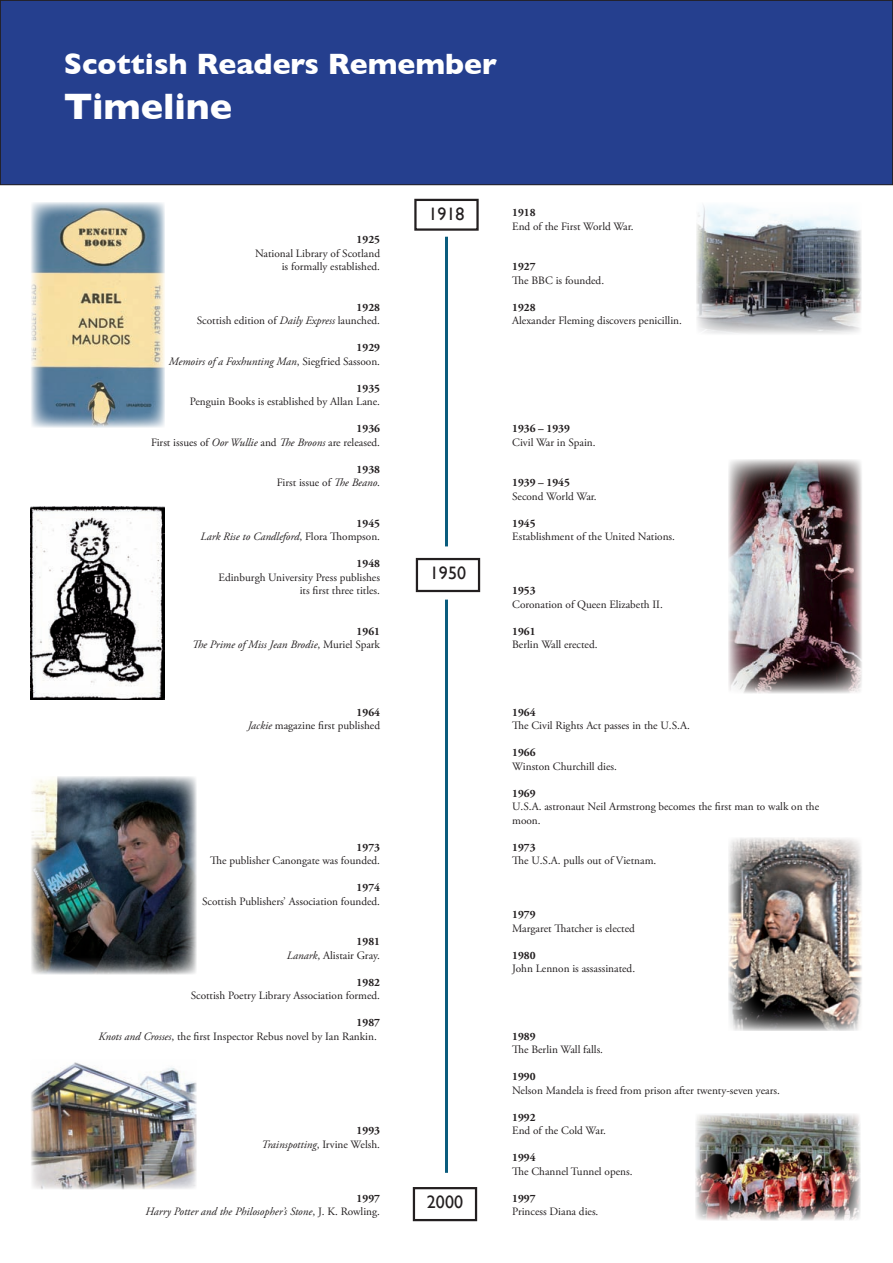
<style>
.page{position:relative;width:893px;height:1263px;background:#fff}
.page>*{position:absolute;margin:0;border:0;box-sizing:border-box;transform-origin:0 0}
.t1{font:700 37.5px "Gill Sans";color:#fff}
.t2{font:700 30px "Gill Sans";color:#fff}
.t3{font:18px "Gill Sans";color:#231f20}
.t4{font:11.25px/13.5px "Adobe Garamond Pro";color:#231f20}
.t5{font:italic 11.25px "Adobe Garamond Pro";color:#231f20}
.t6{font:700 11.25px "Adobe Garamond Pro";color:#231f20}
.s1{font-style:italic}
.s2{font-style:normal}
</style>
<div class="page">
<div style="left:0;top:0;width:893px;height:185px;background:#253f8e"></div>
<div style="left:0;top:0;width:893px;height:185px;border:1px solid #231f20"></div>
<hr style="left:445px;top:237px;width:3px;height:309px;background:#0a5c7d">
<div style="left:414px;top:199px;width:65px;height:32px;border:2px solid #231f20"></div>
<div style="left:416px;top:558px;width:64px;height:34px;border:2px solid #231f20"></div>
<div style="left:413px;top:1187px;width:64px;height:34px;border:2px solid #231f20"></div>
<hr style="left:445px;top:600px;width:3px;height:573px;background:#0a5c7d">
<img style="left:696px;top:205px;width:166px;height:129px">
<img style="left:31px;top:506px;width:134px;height:194px">
<img style="left:728px;top:837px;width:134px;height:194px">
<img style="left:728px;top:459px;width:134px;height:235px">
<img style="left:31px;top:1062px;width:166px;height:128px">
<img style="left:31px;top:776px;width:166px;height:199px">
<img style="left:31px;top:203px;width:134px;height:225px">
<img style="left:695px;top:1113px;width:166px;height:107px">
<p class="t2" style="left:64px;top:46px;width:435px">Scottish Readers Remember</p>
<p class="t1" style="left:64px;top:84px;width:170px">Timeline</p>
<p class="t6" style="left:357px;top:233px;width:25px">1925</p>
<p class="t4" style="left:255px;top:247px;width:126px">National Library of Scotland</p>
<p class="t4" style="left:282px;top:260px;width:100px">is formally established.</p>
<p class="t6" style="left:357px;top:300px;width:25px">1928</p>
<p class="t4" style="left:197px;top:314px;width:185px">Scottish edition of <span class="s1">Daily Express</span> launched.</p>
<p class="t6" style="left:357px;top:341px;width:25px">1929</p>
<p class="t5" style="left:169px;top:354px;width:213px">Memoirs of a Foxhunting Man<span class="s2">, Siegfried Sassoon.</span></p>
<p class="t6" style="left:357px;top:381px;width:25px">1935</p>
<p class="t4" style="left:190px;top:395px;width:192px">Penguin Books is established by Allan Lane.</p>
<p class="t6" style="left:357px;top:422px;width:25px">1936</p>
<p class="t4" style="left:151px;top:436px;width:230px">First issues of <span class="s1">Oor Wullie</span> and <span class="s1">The Broons</span> are released.</p>
<p class="t6" style="left:357px;top:462px;width:25px">1938</p>
<p class="t4" style="left:277px;top:476px;width:105px">First issue of <span class="s1">The Beano</span>.</p>
<p class="t6" style="left:357px;top:516px;width:25px">1945</p>
<p class="t5" style="left:201px;top:530px;width:181px">Lark Rise to Candleford<span class="s2">, Flora Thompson.</span></p>
<p class="t6" style="left:357px;top:557px;width:25px">1948</p>
<p class="t4" style="left:218px;top:571px;width:163px">Edinburgh University Press publishes</p>
<p class="t4" style="left:300px;top:584px;width:82px">its first three titles.</p>
<p class="t6" style="left:357px;top:624px;width:25px">1961</p>
<p class="t5" style="left:192px;top:638px;width:189px">The Prime of Miss Jean Brodie<span class="s2">, Muriel Spark</span></p>
<p class="t6" style="left:357px;top:705px;width:25px">1964</p>
<p class="t4" style="left:248px;top:719px;width:134px"><span class="s1">Jackie</span> magazine first published</p>
<p class="t6" style="left:357px;top:840px;width:25px">1973</p>
<p class="t4" style="left:210px;top:854px;width:171px">The publisher Canongate was founded.</p>
<p class="t6" style="left:357px;top:881px;width:25px">1974</p>
<p class="t4" style="left:202px;top:895px;width:179px">Scottish Publishers’ Association founded.</p>
<p class="t6" style="left:357px;top:935px;width:25px">1981</p>
<p class="t4" style="left:287px;top:949px;width:95px"><span class="s1">Lanark</span>, Alistair Gray.</p>
<p class="t6" style="left:357px;top:975px;width:25px">1982</p>
<p class="t4" style="left:191px;top:989px;width:191px">Scottish Poetry Library Association formed.</p>
<p class="t6" style="left:357px;top:1016px;width:25px">1987</p>
<p class="t4" style="left:98px;top:1030px;width:280px"><span class="s1">Knots and Crosses</span>, the first Inspector Rebus novel by Ian Rankin.</p>
<p class="t6" style="left:357px;top:1124px;width:25px">1993</p>
<p class="t5" style="left:262px;top:1137px;width:120px">Trainspotting<span class="s2">, Irvine Welsh.</span></p>
<p class="t6" style="left:357px;top:1191px;width:25px">1997</p>
<p class="t5" style="left:146px;top:1205px;width:236px">Harry Potter and the Philosopher’s Stone<span class="s2">, J. K. Rowling.</span></p>
<p class="t3" style="left:428px;top:203px;width:37px">1918</p>
<p class="t3" style="left:430px;top:562px;width:37px">1950</p>
<p class="t3" style="left:427px;top:1191px;width:37px">2000</p>
<p class="t6" style="left:512px;top:206px;width:25px">1918</p>
<p class="t4" style="left:512px;top:220px;width:123px">End of the First World War.</p>
<p class="t6" style="left:512px;top:260px;width:25px">1927</p>
<p class="t4" style="left:512px;top:274px;width:93px">The BBC is founded.</p>
<p class="t6" style="left:512px;top:300px;width:25px">1928</p>
<p class="t4" style="left:512px;top:314px;width:171px">Alexander Fleming discovers penicillin.</p>
<p class="t6" style="left:512px;top:422px;width:59px">1936 – 1939</p>
<p class="t4" style="left:512px;top:436px;width:85px">Civil War in Spain.</p>
<p class="t6" style="left:512px;top:476px;width:59px">1939 – 1945</p>
<p class="t4" style="left:512px;top:490px;width:86px">Second World War.</p>
<p class="t6" style="left:512px;top:516px;width:25px">1945</p>
<p class="t4" style="left:512px;top:530px;width:164px">Establishment of the United Nations.</p>
<p class="t6" style="left:512px;top:584px;width:25px">1953</p>
<p class="t4" style="left:512px;top:598px;width:152px">Coronation of Queen Elizabeth II.</p>
<p class="t6" style="left:512px;top:624px;width:25px">1961</p>
<p class="t4" style="left:512px;top:638px;width:87px">Berlin Wall erected.</p>
<p class="t6" style="left:512px;top:705px;width:25px">1964</p>
<p class="t4" style="left:512px;top:719px;width:179px">The Civil Rights Act passes in the U.S.A.</p>
<p class="t6" style="left:512px;top:746px;width:25px">1966</p>
<p class="t4" style="left:512px;top:760px;width:106px">Winston Churchill dies.</p>
<p class="t6" style="left:512px;top:786px;width:25px">1969</p>
<p class="t4" style="left:512px;top:800px;width:308px">U.S.A. astronaut Neil Armstrong becomes the first man to walk on the moon.</p>
<p class="t6" style="left:512px;top:840px;width:25px">1973</p>
<p class="t4" style="left:512px;top:854px;width:146px">The U.S.A. pulls out of Vietnam.</p>
<p class="t6" style="left:512px;top:908px;width:25px">1979</p>
<p class="t4" style="left:512px;top:922px;width:124px">Margaret Thatcher is elected</p>
<p class="t6" style="left:512px;top:948px;width:25px">1980</p>
<p class="t4" style="left:512px;top:962px;width:124px">John Lennon is assassinated.</p>
<p class="t6" style="left:512px;top:1029px;width:25px">1989</p>
<p class="t4" style="left:512px;top:1043px;width:92px">The Berlin Wall falls.</p>
<p class="t6" style="left:512px;top:1070px;width:25px">1990</p>
<p class="t4" style="left:512px;top:1084px;width:269px">Nelson Mandela is freed from prison after twenty-seven years.</p>
<p class="t6" style="left:512px;top:1110px;width:25px">1992</p>
<p class="t4" style="left:512px;top:1124px;width:95px">End of the Cold War.</p>
<p class="t6" style="left:512px;top:1151px;width:25px">1994</p>
<p class="t4" style="left:512px;top:1165px;width:122px">The Channel Tunnel opens.</p>
<p class="t6" style="left:512px;top:1191px;width:25px">1997</p>
<p class="t4" style="left:512px;top:1205px;width:88px">Princess Diana dies.</p>
</div>
